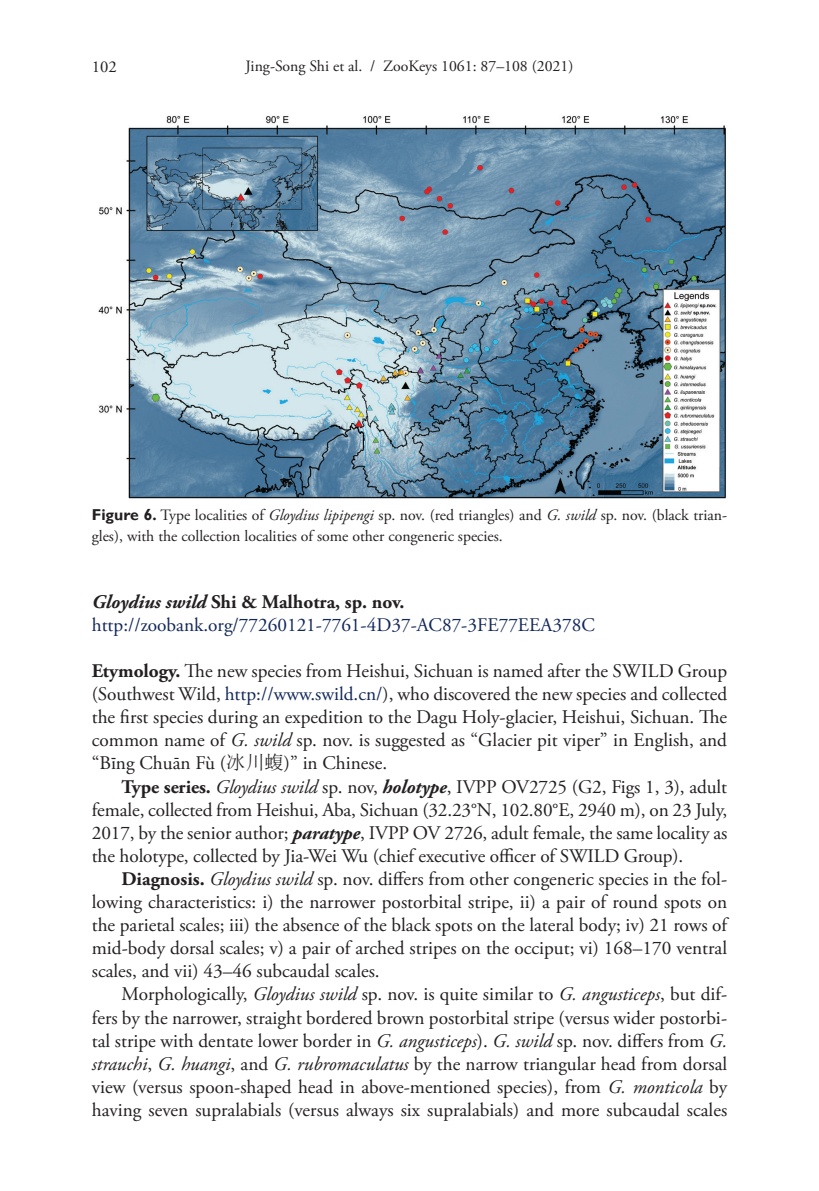
<style>
.page{position:relative;width:819px;height:1191px;background:#fff}
.page>*{position:absolute;margin:0;border:0;box-sizing:border-box;transform-origin:0 0}
.Body_text{font:19.25px/23.1px "Adobe Garamond Pro";color:#231f20;text-align:justify}
.Body_text_-_no_inden{font:19.25px/23.1px "Adobe Garamond Pro";color:#231f20;text-align:justify}
.TT_-_LSID{font:19.25px "Adobe Garamond Pro";color:#122859}
.TT_-_Title{font:700 19.25px "Adobe Garamond Pro";color:#231f20}
.t1{font:16.62px "Adobe Garamond Pro";color:#231f20}
.FIG_-_Caption{font:15.75px/21px "Adobe Garamond Pro";color:#231f20}
.s1{font-family:"Gill Sans";font-weight:700}
.s2{font-style:italic}
.s3{font-weight:700}
.s4{color:#122859}
.s5{font-family:"Sim Sun"}
.s6{font-weight:700;font-style:italic}
</style>
<div class="page">
<img style="left:98px;top:115px;width:628px;height:384px">
<p class="t1" style="left:92px;top:56px;width:26px">102</p>
<p class="FIG_-_Caption" style="left:245px;top:56px;width:329px">Jing-Song Shi et al. / ZooKeys 1061: 87–108 (2021)</p>
<p class="FIG_-_Caption" style="left:92px;top:504px;width:636px"><span class="s1">Figure 6.</span> Type localities of <span class="s2">Gloydius lipipengi</span> sp. nov. (red triangles) and <span class="s2">G. swild</span> sp. nov. (black trian&shy;gles), with the collection localities of some other congeneric species.</p>
<p class="TT_-_Title" style="left:92px;top:590px;width:314px"><span class="s2">Gloydius swild</span> Shi &amp; Malhotra, sp. nov.</p>
<p class="TT_-_LSID" style="left:92px;top:613px;width:504px">http://zoobank.org/77260121-7761-4D37-AC87-3FE77EEA378C</p>
<p class="Body_text_-_no_inden" style="left:92px;top:660px;width:636px"><span class="s3">Etymology.</span> The new species from Heishui, Sichuan is named after the SWILD Group (Southwest Wild, <span class="s4">http://www.swild.cn/</span>), who discovered the new species and collected the first species during an expedition to the Dagu Holy-glacier, Heishui, Sichuan. The common name of <span class="s2">G. swild</span> sp. nov. is suggested as “Glacier pit viper” in English, and “Bīng Chuān Fù (<span class="s5">冰川蝮</span>)” in Chinese.</p>
<p class="Body_text" style="left:92px;top:775px;width:637px;text-indent:30px"><span class="s3">Type series.</span> <span class="s2">Gloydius swild</span> sp. nov, <span class="s6">holotype</span>, IVPP OV2725 (G2, Figs 1, 3), adult female, collected from Heishui, Aba, Sichuan (32.23°N, 102.80°E, 2940 m), on 23 July, 2017, by the senior author; <span class="s6">paratype</span>, IVPP OV 2726, adult female, the same locality as the holotype, collected by Jia-Wei Wu (chief executive officer of SWILD Group).</p>
<p class="Body_text" style="left:92px;top:868px;width:636px;text-indent:30px"><span class="s3">Diagnosis.</span> <span class="s2">Gloydius swild</span> sp. nov. differs from other congeneric species in the fol&shy;lowing characteristics: i) the narrower postorbital stripe, ii) a pair of round spots on the parietal scales; iii) the absence of the black spots on the lateral body; iv) 21 rows of mid-body dorsal scales; v) a pair of arched stripes on the occiput; vi) 168–170 ventral scales, and vii) 43–46 subcaudal scales.</p>
<p class="Body_text" style="left:92px;top:983px;width:637px;text-indent:30px">Morphologically, <span class="s2">Gloydius swild</span> sp. nov. is quite similar to <span class="s2">G. angusticeps</span>, but dif&shy;fers by the narrower, straight bordered brown postorbital stripe (versus wider postorbi&shy;tal stripe with dentate lower border in <span class="s2">G. angusticeps</span>). <span class="s2">G. swild</span> sp. nov. differs from <span class="s2">G. strauchi</span>, <span class="s2">G. huangi</span>, and <span class="s2">G. rubromaculatus</span> by the narrow triangular head from dorsal view (versus spoon-shaped head in above-mentioned species), from <span class="s2">G. monticola</span> by having seven supralabials (versus always six supralabials) and more subcaudal scales</p>
</div>
